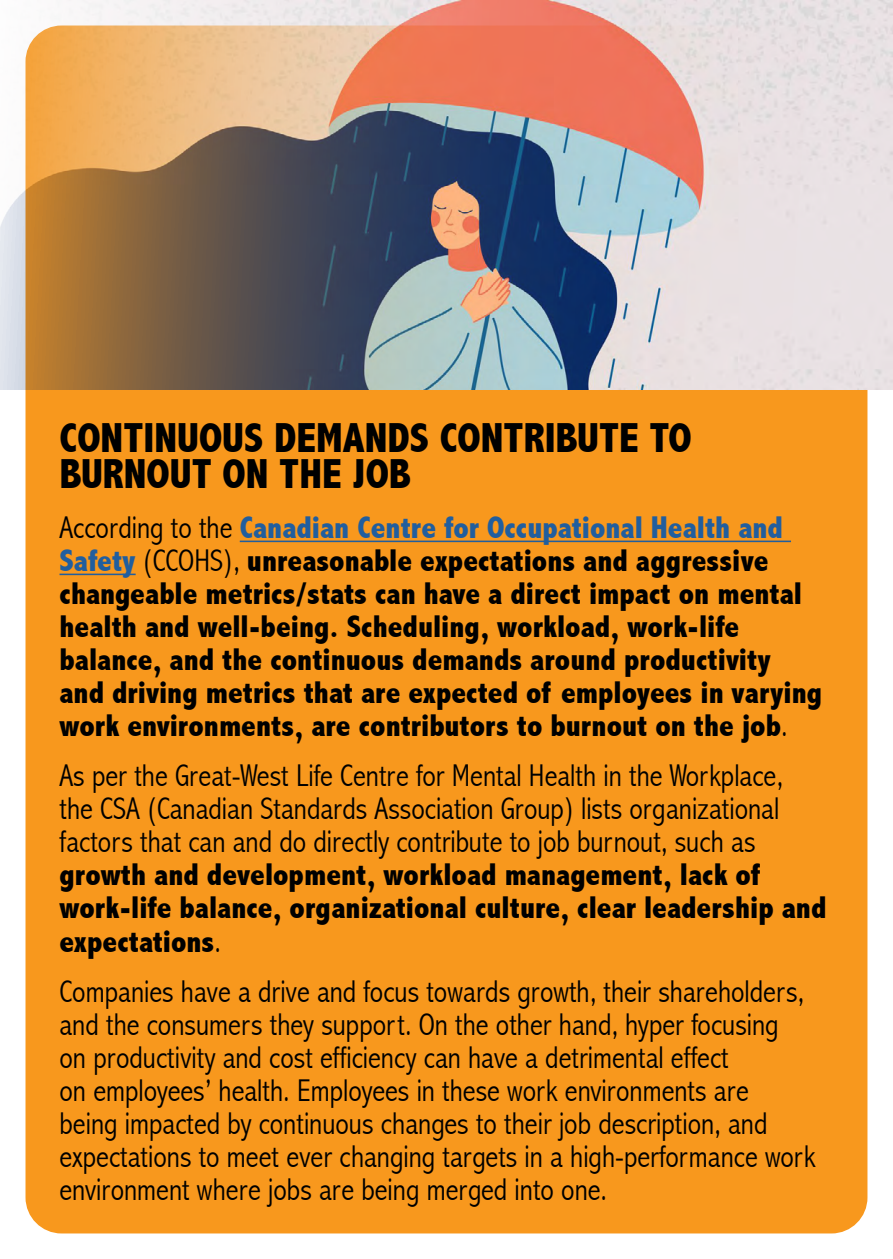
<style>
.page{position:relative;width:893px;height:1259px;background:#fff}
.page>*{position:absolute;margin:0;border:0;box-sizing:border-box;transform-origin:0 0}
.t1{font:800 condensed 42px/36px "Abadi";color:#000}
.t2{font:300 condensed 31.5px/33px "Abadi";color:#000;text-align:justify}
.t3{font:800 condensed 31.5px/33px "Abadi";color:#000}
.s1{font-weight:300}
.s2{color:#215e9e}
</style>
<div class="page">
<div style="left:26px;top:26px;width:841px;height:1207px;background:#f8981d;border-radius:36px"></div>
<img style="left:1px;top:0;width:892px;height:389px">
<hr style="left:240px;top:540px;width:551px;height:2px;background:#215e9e">
<hr style="left:60px;top:573px;width:76px;height:2px;background:#215e9e">
<h1 class="t1" style="left:60px;top:420px;width:634px">CONTINUOUS DEMANDS CONTRIBUTE TO<br>BURNOUT ON THE JOB</h1>
<p class="t3" style="left:60px;top:511px;width:764px"><span class="s1">According to the</span> <span class="s2">Canadian Centre for Occupational Health and Safety</span> <span class="s1">(CCOHS),</span> unreasonable expectations and aggressive changeable metrics/stats can have a direct impact on mental health and well-being. Scheduling, workload, work-life balance, and the continuous demands around productivity and driving metrics that are expected of employees in varying work environments, are contributors to burnout on the job<span class="s1">.</span></p>
<p class="t2" style="left:60px;top:759px;width:725px">As per the Great-West Life Centre for Mental Health in the Workplace, the CSA (Canadian Standards Association Group) lists organizational factors that can and do directly contribute to job burnout, such as</p>
<p class="t3" style="left:60px;top:858px;width:768px">growth and development, workload management, lack of work-life balance, organizational culture, clear leadership and expectations<span class="s1">.</span></p>
<p class="t2" style="left:60px;top:974px;width:757px;text-align:left">Companies have a drive and focus towards growth, their shareholders, and the consumers they support. On the other hand, hyper focusing<br>on productivity and cost efficiency can have a detrimental effect<br>on employees’ health. Employees in these work environments are<br>being impacted by continuous changes to their job description, and expectations to meet ever changing targets in a high-performance work environment where jobs are being merged into one.</p>
</div>
